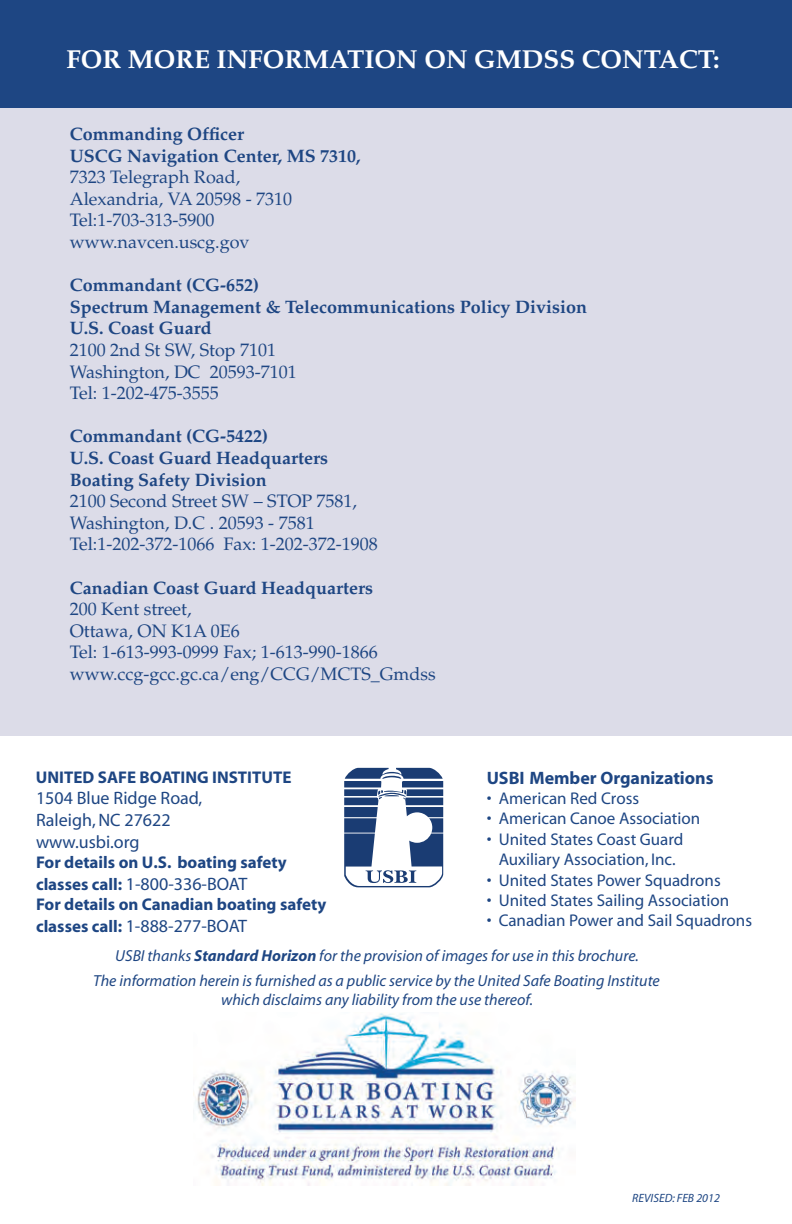
<style>
.page{position:relative;width:792px;height:1224px;background:#fff}
.page>*{position:absolute;margin:0;border:0;box-sizing:border-box;transform-origin:0 0}
.t1{font:700 26px "Palatino";color:#fff}
.t2{font:18px/21.6px "Palatino";color:#1e4683}
.t3{font:700 18px/21.6px "Palatino";color:#1e4683}
.t4{font:18px/21.6px "Myriad";color:#1e4683}
.t5{font:700 18px "Myriad";color:#1e4683}
.t6{font:17px/20.4px "Myriad";color:#1e4683;text-align:center}
.t7{font:700 17px "Myriad";color:#1e4683}
.t8{font:italic 16px/25.2px "Myriad";color:#1e4683;text-align:center}
.t9{font:italic 12px "Myriad";color:#1e4683}
.s1{font-weight:700;font-size:17px}
.s2{font-weight:700}
</style>
<div class="page">
<div style="left:0;top:107px;width:792px;height:629px;background:#dcdce8"></div>
<svg style="left:344px;top:768px;width:99px;height:119px"></svg>
<div style="left:0;top:0;width:792px;height:108px;background:#1e4683"></div>
<img style="left:193px;top:1013px;width:383px;height:173px">
<h1 class="t1" style="left:66px;top:44px;width:655px">FOR MORE INFORMATION ON GMDSS CONTACT:</h1>
<p class="t3" style="left:70px;top:123px;width:292px">Commanding Officer<br>USCG Navigation Center, MS 7310,</p>
<p class="t2" style="left:70px;top:167px;width:224px">7323 Telegraph Road,<br>Alexandria, VA 20598 - 7310<br>Tel:1-703-313-5900 www.navcen.uscg.gov</p>
<p class="t3" style="left:70px;top:274px;width:519px">Commandant (CG-652)<br>Spectrum Management &amp; Telecommunications Policy Division<br>U.S. Coast Guard</p>
<p class="t2" style="left:70px;top:339px;width:229px">2100 2nd St SW, Stop 7101<br>Washington, DC 20593-7101<br>Tel: 1-202-475-3555</p>
<p class="t3" style="left:70px;top:426px;width:260px">Commandant (CG-5422)<br>U.S. Coast Guard Headquarters<br>Boating Safety Division</p>
<p class="t2" style="left:70px;top:491px;width:309px">2100 Second Street SW – STOP 7581,<br>Washington, D.C . 20593 - 7581<br>Tel:1-202-372-1066 Fax: 1-202-372-1908</p>
<p class="t3" style="left:70px;top:577px;width:305px">Canadian Coast Guard Headquarters</p>
<p class="t2" style="left:70px;top:599px;width:368px">200 Kent street,<br>Ottawa, ON K1A 0E6<br>Tel: 1-613-993-0999 Fax; 1-613-990-1866 www.ccg-gcc.gc.ca/eng/CCG/MCTS_Gmdss</p>
<p class="t7" style="left:36px;top:768px;width:257px">UNITED SAFE BOATING INSTITUTE</p>
<p class="t4" style="left:36px;top:788px;width:168px">1504 Blue Ridge Road,<br>Raleigh,NC 27622 www.usbi.org</p>
<p class="t7" style="left:36px;top:854px;width:252px">For details on U.S. boating safety</p>
<p class="t4" style="left:36px;top:874px;width:213px"><span class="s1">classes call:</span> 1-800-336-BOAT</p>
<p class="t7" style="left:36px;top:896px;width:292px">For details on Canadian boating safety</p>
<p class="t4" style="left:36px;top:916px;width:213px"><span class="s1">classes call:</span> 1-888-277-BOAT</p>
<p class="t5" style="left:487px;top:768px;width:228px">USBI Member Organizations</p>
<p class="t6" style="left:487px;top:789px;width:154px">• American Red Cross</p>
<p class="t6" style="left:487px;top:809px;width:215px">• American Canoe Association</p>
<p class="t6" style="left:487px;top:830px;width:198px">• United States Coast Guard<br>Auxiliary Association, Inc.</p>
<p class="t6" style="left:487px;top:870px;width:236px">• United States Power Squadrons</p>
<p class="t6" style="left:487px;top:891px;width:244px">• United States Sailing Association</p>
<p class="t6" style="left:487px;top:911px;width:267px">• Canadian Power and Sail Squadrons</p>
<p class="t8" style="left:93px;top:944px;width:568px">USBI thanks <span class="s2">Standard Horizon</span> for the provision of images for use in this brochure.<br>The information herein is furnished as a public service by the United Safe Boating Institute</p>
<p class="t8" style="left:221px;top:988px;width:313px">which disclaims any liability from the use thereof.</p>
<p class="t9" style="left:632px;top:1192px;width:89px">REVISED: FEB 2012</p>
</div>
